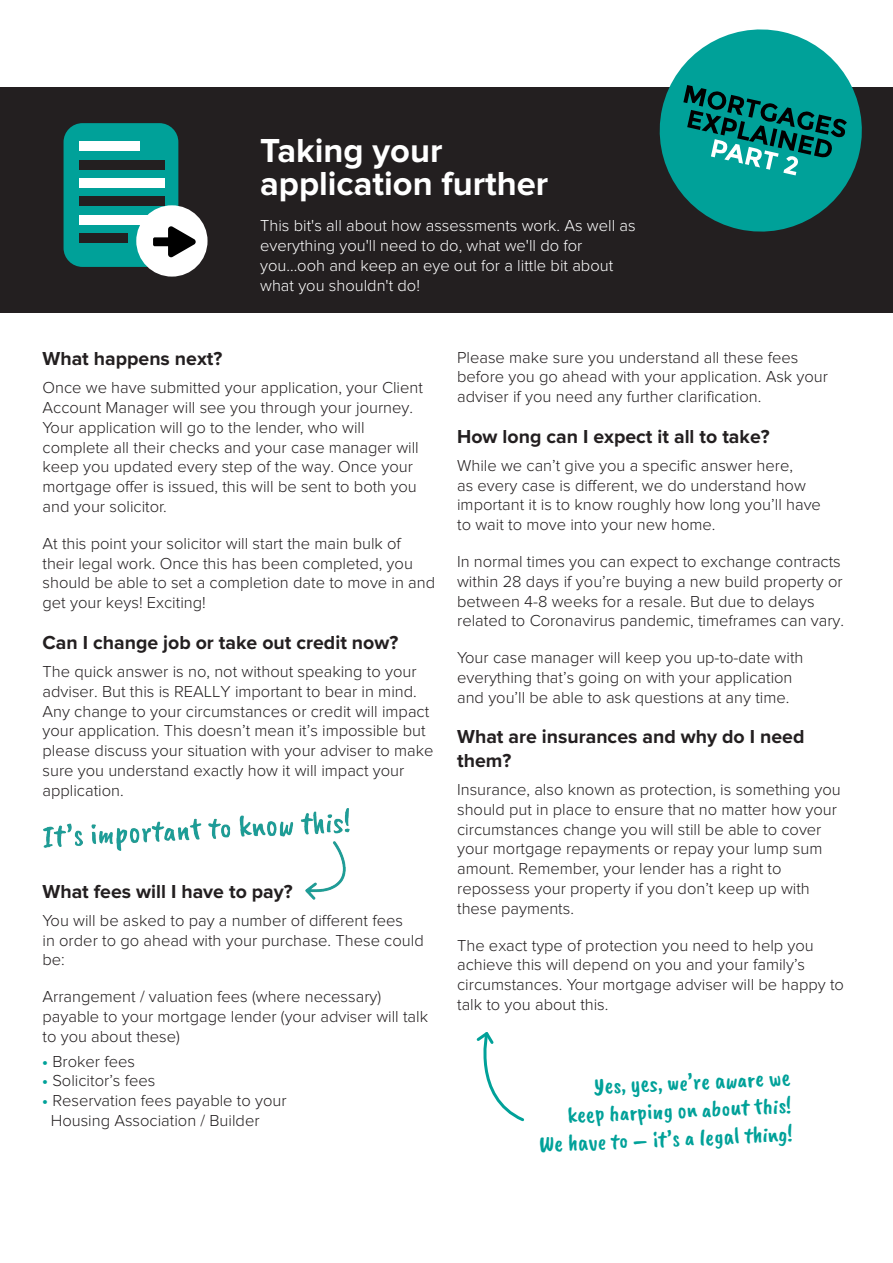
<style>
.page{position:relative;width:893px;height:1263px;background:#fff}
.page>*{position:absolute;margin:0;border:0;box-sizing:border-box;transform-origin:0 0}
.t1{font:700 34.5px/33px "Proxima Nova";color:#fff}
.t2{font:23.25px/27.9px "Caveat Brush";color:#00a199;text-align:right}
.t3{font:700 19.5px/23.4px "Proxima Nova";color:#231f20}
.t4{font:300 16.5px/19.8px "Proxima Nova";color:#231f20}
.t5{font:300 16.5px/19.8px "Proxima Nova";color:#fff}
.s1{font-weight:700;color:#00a199}
</style>
<div class="page">
<div style="left:0;top:87px;width:893px;height:226px;background:#231f20"></div>
<svg style="left:659px;top:29px;width:203px;height:203px;fill:#00a199"></svg>
<svg style="left:683px;top:85px;width:164px;height:90px;background:#0c8781"></svg>
<svg style="left:476px;top:1032px;width:48px;height:90px"></svg>
<div style="left:64px;top:123px;width:114px;height:144px;background:#00a199;border-radius:19px"></div>
<div style="left:79px;top:142px;width:61px;height:9px;background:#fff"></div>
<div style="left:79px;top:160px;width:86px;height:9px;background:#231f20"></div>
<div style="left:79px;top:233px;width:49px;height:9px;background:#231f20"></div>
<div style="left:79px;top:178px;width:86px;height:9px;background:#fff"></div>
<div style="left:79px;top:197px;width:86px;height:9px;background:#231f20"></div>
<div style="left:79px;top:215px;width:86px;height:9px;background:#fff"></div>
<div style="left:136px;top:205px;width:72px;height:72px;background:#fff;border-radius:50%"></div>
<svg style="left:168px;top:226px;width:28px;height:32px"></svg>
<div style="left:153px;top:237px;width:20px;height:9px;background:#000;border-radius:2px"></div>
<img style="left:43px;top:808px;width:307px;height:43px">
<img style="left:306px;top:842px;width:40px;height:57px">
<p class="t1" style="left:260px;top:135px;width:290px">Taking your application further</p>
<p class="t5" style="left:260px;top:215px;width:377px">This bit's all about how assessments work. As well as everything you'll need to do, what we'll do for you...ooh and keep an eye out for a little bit about what you shouldn't do!</p>
<p class="t3" style="left:43px;top:347px;width:181px">What happens next?</p>
<p class="t4" style="left:43px;top:377px;width:382px">Once we have submitted your application, your Client Account Manager will see you through your journey.<br>Your application will go to the lender, who will complete all their checks and your case manager will keep you updated every step of the way. Once your mortgage offer is issued, this will be sent to both you and your solicitor.</p>
<p class="t4" style="left:43px;top:534px;width:394px">At this point your solicitor will start the main bulk of their legal work. Once this has been completed, you should be able to set a completion date to move in and get your keys! Exciting!</p>
<p class="t3" style="left:43px;top:630px;width:357px">Can I change job or take out credit now?</p>
<p class="t4" style="left:43px;top:661px;width:393px">The quick answer is no, not without speaking to your adviser. But this is REALLY important to bear in mind.<br>Any change to your circumstances or credit will impact your application. This doesn’t mean it’s impossible but please discuss your situation with your adviser to make sure you understand exactly how it will impact your application.</p>
<p class="t3" style="left:43px;top:880px;width:252px">What fees will I have to pay?</p>
<p class="t4" style="left:43px;top:911px;width:383px">You will be asked to pay a number of different fees<br>in order to go ahead with your purchase. These could be:</p>
<p class="t4" style="left:43px;top:987px;width:387px">Arrangement / valuation fees (where necessary) payable to your mortgage lender (your adviser will talk to you about these)</p>
<p class="t4" style="left:42px;top:1052px;width:94px"><span class="s1">•</span> Broker fees</p>
<p class="t4" style="left:42px;top:1072px;width:115px"><span class="s1">•</span> Solicitor’s fees</p>
<p class="t4" style="left:51px;top:1091px;width:237px;text-indent:-9px"><span class="s1">•</span> Reservation fees payable to your<br>Housing Association / Builder</p>
<p class="t4" style="left:457px;top:348px;width:372px">Please make sure you understand all these fees before you go ahead with your application. Ask your adviser if you need any further clarification.</p>
<p class="t3" style="left:457px;top:425px;width:314px">How long can I expect it all to take?</p>
<p class="t4" style="left:457px;top:456px;width:365px">While we can’t give you a specific answer here,<br>as every case is different, we do understand how important it is to know roughly how long you’ll have to wait to move into your new home.</p>
<p class="t4" style="left:457px;top:552px;width:389px">In normal times you can expect to exchange contracts within 28 days if you’re buying a new build property or between 4-8 weeks for a resale. But due to delays related to Coronavirus pandemic, timeframes can vary.</p>
<p class="t4" style="left:457px;top:649px;width:348px">Your case manager will keep you up-to-date with everything that’s going on with your application and you’ll be able to ask questions at any time.</p>
<p class="t3" style="left:457px;top:726px;width:349px">What are insurances and why do I need them?</p>
<p class="t4" style="left:457px;top:779px;width:385px">Insurance, also known as protection, is something you should put in place to ensure that no matter how your circumstances change you will still be able to cover your mortgage repayments or repay your lump sum amount. Remember, your lender has a right to repossess your property if you don’t keep up with these payments.</p>
<p class="t4" style="left:457px;top:936px;width:388px">The exact type of protection you need to help you achieve this will depend on you and your family’s circumstances. Your mortgage adviser will be happy to talk to you about this.</p>
<p class="t2" style="left:536px;top:1076px;width:256px;rotate:-3deg">Yes, yes, we’re aware we<br>keep harping on about this!<br>We have to – it’s a legal thing!</p>
</div>
